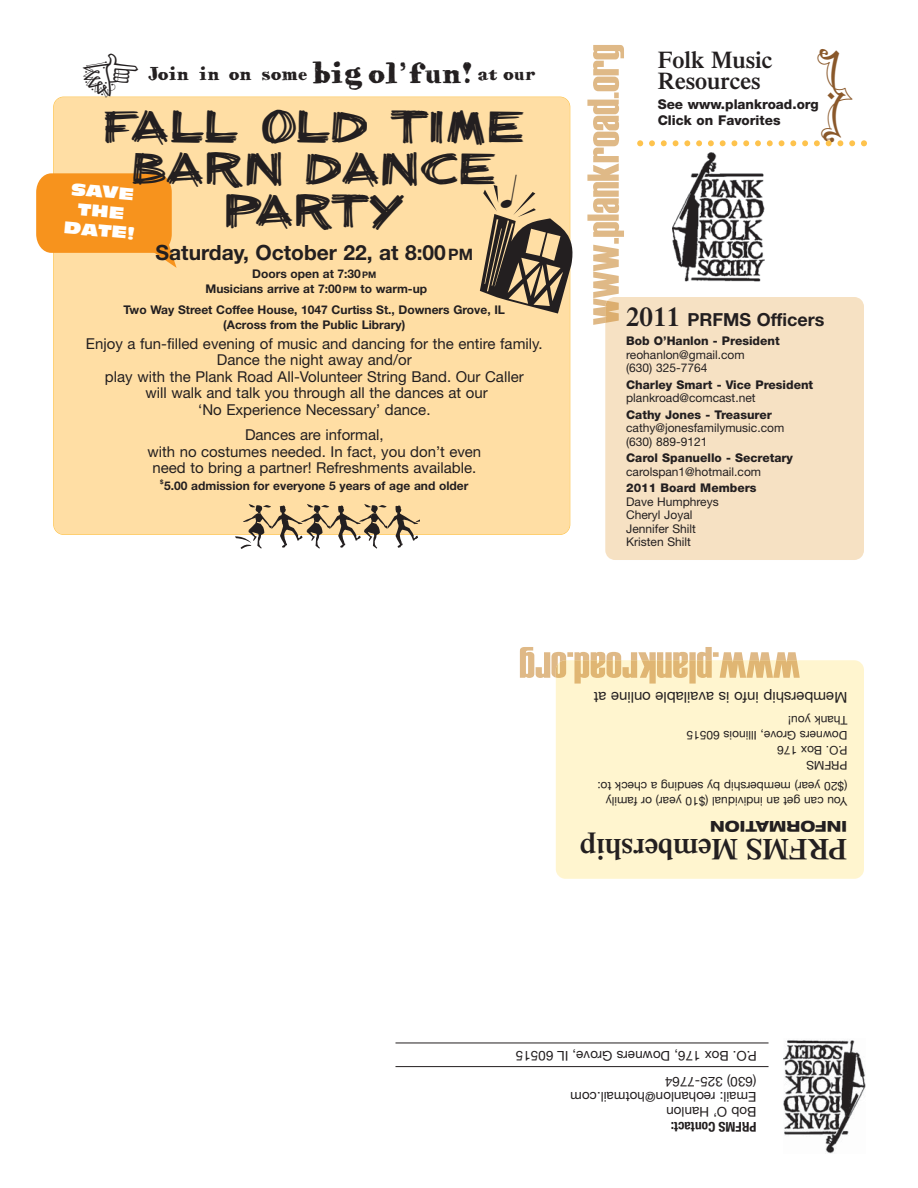
<style>
.page{position:relative;width:918px;height:1188px;background:#fff}
.page>*{position:absolute;margin:0;border:0;box-sizing:border-box;transform-origin:0 0}
.t1{font:39px/42px "Billie Barred";letter-spacing:.025em;color:#231f20;text-align:center}
.t2{font:600 30px "Times";color:#231f20}
.t3{font:600 24px/21px "Times";color:#231f20}
.t4{font:21px "Helvetica Neue Bold TT";color:#231f20}
.t5{font:18px "Helvetica Neue Bold TT";color:#231f20}
.t6{font:16.5px/19.5px "Antique Olive Nord";color:#fff;text-align:center}
.t7{font:500 15.6px "HVD Bodedo";letter-spacing:-.03em;color:#231f20;scale:1.05 1}
.t8{font:15px/16.5px "Helvetica Neue";color:#231f20;text-align:center}
.t9{font:800 expanded 15px "Helvetica Neue";color:#231f20}
.t10{font:13.5px/15px "Helvetica Neue";color:#231f20}
.t11{font:800 13.5px "Helvetica Neue";color:#231f20}
.t12{font:700 condensed 13.5px "Helvetica Neue";color:#231f20}
.t13{font:12px/13.5px "Helvetica Neue";color:#231f20}
.t14{font:12px/15px "Helvetica Neue Bold TT";color:#231f20;text-align:center}
.t15{font:800 12px "Helvetica Neue";color:#231f20}
.t16{font:6px "Helvetica Neue Bold TT";color:#231f20}
.s1{font-size:24.6px}
.s2{font-size:15.75px}
.s3{font-size:9px}
.s4{font-family:"Times";font-weight:600;font-size:27px}
</style>
<div class="page">
<img style="left:783px;top:1040px;width:82px;height:114px">
<div style="left:605px;top:297px;width:259px;height:263px;background:#f6e1c3"></div>
<hr style="left:395px;top:1043px;width:374px;height:1px;background:#231f20">
<hr style="left:395px;top:1066px;width:374px;height:1px;background:#231f20">
<div style="left:54px;top:97px;width:516px;height:437px;background:#ffdea4;border-radius:10px"></div>
<svg style="left:36px;top:173px;width:141px;height:95px"></svg>
<div style="left:556px;top:660px;width:308px;height:219px;background:#fff5cf;border-radius:10px"></div>
<svg style="left:235px;top:504px;width:184px;height:45px"></svg>
<svg style="left:520px;top:647px;width:280px;height:37px"></svg>
<img style="left:672px;top:153px;width:93px;height:129px">
<svg style="left:637px;top:140px;width:230px;height:6px"></svg>
<svg style="left:83px;top:96px;width:55px;height:1px"></svg>
<svg style="left:474px;top:45px;width:150px;height:280px"></svg>
<h3 class="t3" style="left:658px;top:52px;width:116px">Folk Music<br>Resources</h3>
<p class="t11" style="left:658px;top:99px;width:162px">See www.plankroad.org</p>
<p class="t7" style="left:148px;top:66px;width:371px">Join in on some <span class="s1">big ol’fun-</span> at our</p>
<h1 class="t1" style="left:104px;top:107px;width:422px">FALL OLD TIME</h1>
<p class="t11" style="left:658px;top:116px;width:124px">Click on Favorites</p>
<h1 class="t1" style="left:132px;top:149px;width:365px">BARN DANCE<br>PARTY</h1>
<h3 class="t4" style="left:156px;top:245px;width:319px">Saturday, October 22, at 8:00<span class="s2">PM</span></h3>
<p class="t14" style="left:205px;top:268px;width:223px">Doors open at 7:30<span class="s3">PM<br></span>Musicians arrive at 7:00<span class="s3">PM</span> to warm-up</p>
<p class="t14" style="left:124px;top:304px;width:383px">Two Way Street Coffee House, 1047 Curtiss St., Downers Grove, IL (Across from the Public Library)</p>
<p class="t8" style="left:86px;top:337px;width:458px">Enjoy a fun-filled evening of music and dancing for the entire family.<br>Dance the night away and/or<br>play with the Plank Road All-Volunteer String Band. Our Caller<br>will walk and talk you through all the dances at our<br>‘No Experience Necessary’ dance.</p>
<p class="t8" style="left:147px;top:428px;width:335px">Dances are informal,<br>with no costumes needed. In fact, you don’t even need to bring a partner! Refreshments available.</p>
<p class="t16" style="left:160px;top:480px;width:5px">$</p>
<p class="t14" style="left:164px;top:479px;width:306px">5.00 admission for everyone 5 years of age and older</p>
<p class="t6" style="left:68px;top:180px;width:73px;rotate:5deg">SAVE<br>THE<br>DATE!</p>
<p class="t5" style="left:626px;top:313px;width:200px"><span class="s4">2011</span> PRFMS Officers</p>
<p class="t15" style="left:626px;top:337px;width:155px">Bob O’Hanlon - President</p>
<p class="t13" style="left:626px;top:349px;width:120px">reohanlon@gmail.com (630) 325-7764</p>
<p class="t15" style="left:626px;top:380px;width:189px">Charley Smart - Vice President</p>
<p class="t13" style="left:626px;top:393px;width:131px">plankroad@comcast.net</p>
<p class="t15" style="left:626px;top:410px;width:147px">Cathy Jones - Treasurer</p>
<p class="t13" style="left:626px;top:423px;width:160px">cathy@jonesfamilymusic.com (630) 889-9121</p>
<p class="t15" style="left:626px;top:454px;width:168px">Carol Spanuello - Secretary</p>
<p class="t13" style="left:626px;top:466px;width:136px">carolspan1@hotmail.com</p>
<p class="t15" style="left:626px;top:484px;width:132px">2011 Board Members</p>
<p class="t13" style="left:626px;top:496px;width:94px">Dave Humphreys<br>Cheryl Joyal<br>Jennifer Shilt<br>Kristen Shilt</p>
<p class="t8" style="left:847px;top:704px;width:255px;rotate:-180deg">Membership info is available online at</p>
<p class="t13" style="left:847px;top:771px;width:162px;line-height:15px;rotate:-180deg">PRFMS<br>P.O. Box 176<br>Downers Grove, Illinois 60515<br>Thank you!</p>
<p class="t13" style="left:847px;top:807px;width:251px;line-height:15px;rotate:-180deg">You can get an individual ($10 year) or family ($20 year) membership by sending a check to:</p>
<p class="t9" style="left:847px;top:832px;width:139px;rotate:-180deg">INFORMATION</p>
<h2 class="t2" style="left:847px;top:861px;width:269px;rotate:-180deg">PRFMS Membership</h2>
<p class="t10" style="left:757px;top:1062px;width:243px;rotate:-180deg">P.O. Box 176, Downers Grove, IL 60515</p>
<p class="t10" style="left:756px;top:1118px;width:187px;rotate:-180deg">Bob O’ Hanlon<br>Email: reohanlon@hotmail.com (630) 325-7764</p>
<p class="t12" style="left:756px;top:1132px;width:87px;rotate:-180deg">PRFMS Contact:</p>
</div>
